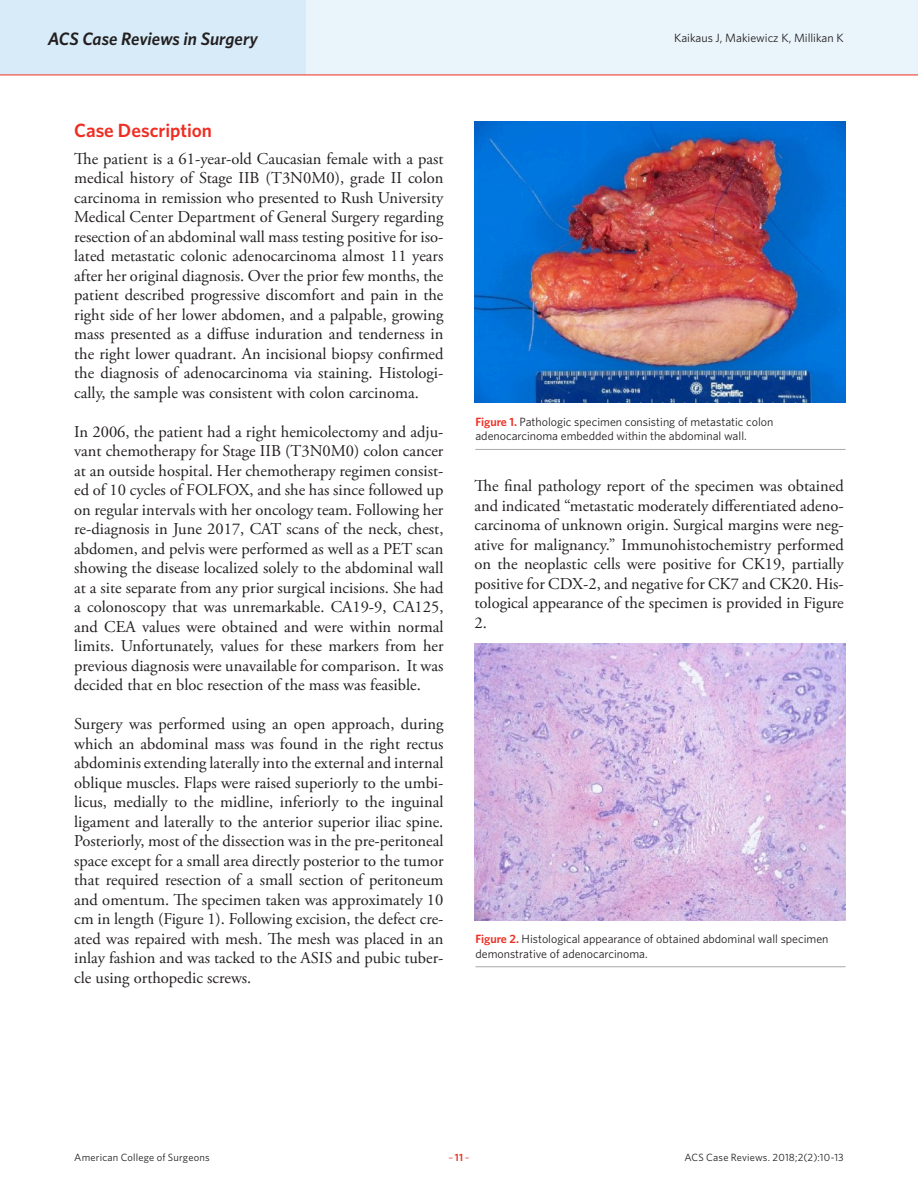
<style>
.page{position:relative;width:918px;height:1188px;background:#fff}
.page>*{position:absolute;margin:0;border:0;box-sizing:border-box;transform-origin:0 0}
.Article_Subhead{font:600 19.2px "Whitney";color:#ee2e22}
.t1{font:italic 600 18px "Whitney";letter-spacing:-.005em;color:#231f20}
.Article_Body_no_inde{font:16.5px/19.5px "Adobe Garamond Pro";color:#231f20;text-align:justify}
.Caption_New{font:12px/14.4px "Whitney";color:#231f20}
.t2{font:10.5px "Whitney";letter-spacing:.02em;color:#231f20}
.t3{font:10.5px "Whitney";color:#ee2e22}
.s1{font-weight:600;color:#ee2e22}
.s2{font-weight:600}
</style>
<div class="page">
<div style="left:0;top:0;width:918px;height:75px;background:#eaf5fb"></div>
<div style="left:0;top:0;width:306px;height:75px;background:#d7ebf8"></div>
<hr style="left:0;top:75px;width:918px;height:1px;background:#ee2e22">
<hr style="left:475px;top:449px;width:371px;height:1px;background:#a9a8aa">
<hr style="left:475px;top:967px;width:371px;height:1px;background:#a9a8aa">
<img style="left:475px;top:122px;width:371px;height:280px">
<img style="left:475px;top:644px;width:371px;height:276px">
<p class="t1" style="left:48px;top:26px;width:212px">ACS Case Reviews in Surgery</p>
<p class="Caption_New" style="left:674px;top:31px;width:171px">Kaikaus J, Makiewicz K, Millikan K</p>
<p class="Article_Subhead" style="left:74px;top:117px;width:139px">Case Description</p>
<p class="Article_Body_no_inde" style="left:74px;top:149px;width:371px">The patient is a 61-year-old Caucasian female with a past medical history of Stage IIB (T3N0M0), grade II colon carcinoma in remission who presented to Rush University Medical Center Department of General Surgery regarding resection of an abdominal wall mass testing positive for iso&shy;lated metastatic colonic adenocarcinoma almost 11 years after her original diagnosis. Over the prior few months, the patient described progressive discomfort and pain in the right side of her lower abdomen, and a palpable, growing mass presented as a diffuse induration and tenderness in the right lower quadrant. An incisional biopsy confirmed the diagnosis of adenocarcinoma via staining. Histologi&shy;cally, the sample was consistent with colon carcinoma.</p>
<p class="Article_Body_no_inde" style="left:74px;top:422px;width:371px">In 2006, the patient had a right hemicolectomy and adju&shy;vant chemotherapy for Stage IIB (T3N0M0) colon cancer at an outside hospital. Her chemotherapy regimen consist&shy;ed of 10 cycles of FOLFOX, and she has since followed up on regular intervals with her oncology team. Following her re-diagnosis in June 2017, CAT scans of the neck, chest, abdomen, and pelvis were performed as well as a PET scan showing the disease localized solely to the abdominal wall at a site separate from any prior surgical incisions. She had a colonoscopy that was unremarkable. CA19-9, CA125, and CEA values were obtained and were within normal limits. Unfortunately, values for these markers from her previous diagnosis were unavailable for comparison. It was decided that en bloc resection of the mass was feasible.</p>
<p class="Article_Body_no_inde" style="left:74px;top:715px;width:371px">Surgery was performed using an open approach, during which an abdominal mass was found in the right rectus abdominis extending laterally into the external and internal oblique muscles. Flaps were raised superiorly to the umbi&shy;licus, medially to the midline, inferiorly to the inguinal ligament and laterally to the anterior superior iliac spine.<br>Posteriorly, most of the dissection was in the pre-peritoneal space except for a small area directly posterior to the tumor that required resection of a small section of peritoneum and omentum. The specimen taken was approximately 10 cm in length (Figure 1). Following excision, the defect cre&shy;ated was repaired with mesh. The mesh was placed in an inlay fashion and was tacked to the ASIS and pubic tuber&shy;cle using orthopedic screws.</p>
<p class="Caption_New" style="left:475px;top:414px;width:299px"><span class="s1">Figure 1.</span> Pathologic specimen consisting of metastatic colon adenocarcinoma embedded within the abdominal wall.</p>
<p class="Article_Body_no_inde" style="left:475px;top:477px;width:371px">The final pathology report of the specimen was obtained and indicated “metastatic moderately differentiated adeno&shy;carcinoma of unknown origin. Surgical margins were neg&shy;ative for malignancy.” Immunohistochemistry performed on the neoplastic cells were positive for CK19, partially positive for CDX-2, and negative for CK7 and CK20. His&shy;tological appearance of the specimen is provided in Figure 2.</p>
<p class="Caption_New" style="left:475px;top:932px;width:355px"><span class="s1">Figure 2.</span> Histological appearance of obtained abdominal wall specimen demonstrative of adenocarcinoma.</p>
<p class="t2" style="left:74px;top:1150px;width:137px">American College of Surgeons</p>
<p class="t3" style="left:448px;top:1150px;width:23px">–<span class="s2">11</span>–</p>
<p class="t2" style="left:684px;top:1150px;width:161px">ACS Case Reviews. 2018;2(2):10-13</p>
</div>
